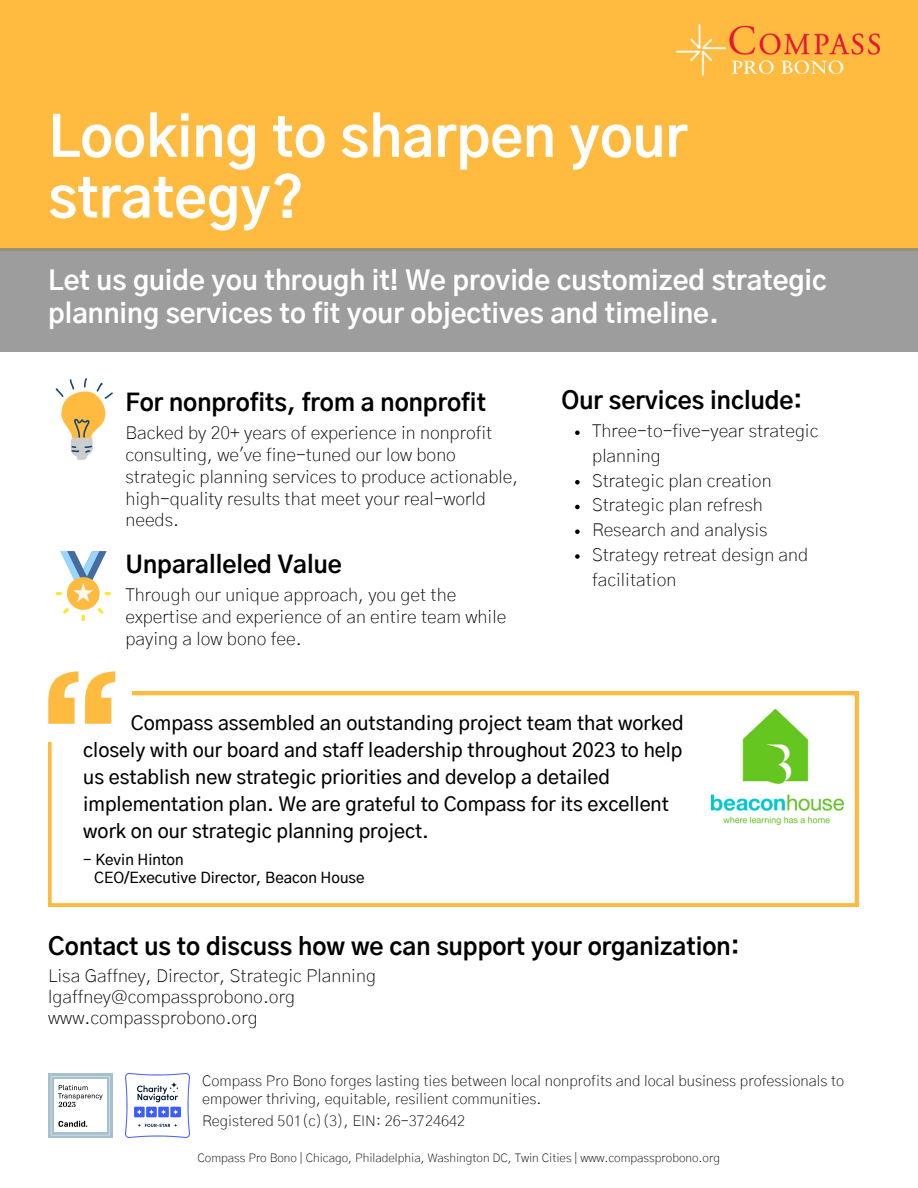
<style>
.page{position:relative;width:918px;height:1188px;background:#fff}
.page>*{position:absolute;margin:0;border:0;box-sizing:border-box;transform-origin:0 0}
.t1{font:700 55.65px/60.8px "Gothic A1";color:#fff}
.t2{font:700 27px/32.7px "Gothic A1";color:#fff}
.t3{font:700 24px "Gothic A1";color:#000}
.t4{font:500 19.5px/27px "Gothic A1";color:#000}
.t5{font:200 18px/21.8px "Gothic A1";color:#000}
.t6{font:200 15px/17.9px "Gothic A1";color:#000}
.t7{font:500 15px "Gothic A1";color:#000}
.t8{font:200 12px "Gothic A1";color:#000}
</style>
<div class="page">
<div style="left:0;top:0;width:918px;height:251px;background:#ffba40"></div>
<svg style="left:48px;top:692px;width:810px;height:215px"></svg>
<div style="left:48px;top:667px;width:84px;height:75px;background:#fff"></div>
<svg style="left:48px;top:671px;width:67px;height:53px"></svg>
<div style="left:48px;top:1074px;width:64px;height:64px;background:linear-gradient(to right,#a7c1cf,#a5c0ce)"></div>
<svg style="left:51px;top:1076px;width:59px;height:59px"></svg>
<img style="left:712px;top:710px;width:132px;height:114px">
<svg style="left:56px;top:378px;width:57px;height:82px"></svg>
<div style="left:0;top:249px;width:918px;height:103px;background:#9d9d9d"></div>
<img style="left:677px;top:25px;width:202px;height:51px">
<svg style="left:56px;top:551px;width:55px;height:70px"></svg>
<img style="left:125px;top:1074px;width:65px;height:64px">
<svg style="left:575px;top:430px;width:5px;height:5px"></svg>
<svg style="left:575px;top:480px;width:5px;height:4px"></svg>
<svg style="left:575px;top:505px;width:5px;height:4px"></svg>
<svg style="left:575px;top:529px;width:5px;height:5px"></svg>
<svg style="left:575px;top:554px;width:5px;height:5px"></svg>
<p class="t1" style="left:48px;top:110px;width:641px">Looking to sharpen your strategy?</p>
<p class="t2" style="left:48px;top:266px;width:780px">Let us guide you through it! We provide customized strategic planning services to fit your objectives and timeline.</p>
<p class="t3" style="left:125px;top:391px;width:362px">For nonprofits, from a nonprofit</p>
<p class="t5" style="left:125px;top:423px;width:394px">Backed by 20+ years of experience in nonprofit consulting, we've fine-tuned our low bono strategic planning services to produce actionable, high-quality results that meet your real-world needs.</p>
<p class="t3" style="left:125px;top:553px;width:218px">Unparalleled Value</p>
<p class="t5" style="left:125px;top:585px;width:382px">Through our unique approach, you get the expertise and experience of an entire team while paying a low bono fee.</p>
<p class="t3" style="left:562px;top:390px;width:242px">Our services include:</p>
<p class="t5" style="left:592px;top:419px;width:228px;line-height:24.8px">Three-to-five-year strategic planning</p>
<p class="t5" style="left:592px;top:470px;width:181px">Strategic plan creation</p>
<p class="t5" style="left:592px;top:495px;width:172px">Strategic plan refresh</p>
<p class="t5" style="left:592px;top:520px;width:177px">Research and analysis</p>
<p class="t5" style="left:592px;top:543px;width:218px;line-height:24.8px">Strategy retreat design and facilitation</p>
<p class="t4" style="left:83px;top:710px;width:602px;text-indent:48px">Compass assembled an outstanding project team that worked closely with our board and staff leadership throughout 2023 to help us establish new strategic priorities and develop a detailed implementation plan. We are grateful to Compass for its excellent work on our strategic planning project.</p>
<p class="t7" style="left:83px;top:854px;width:102px">- Kevin Hinton</p>
<p class="t7" style="left:94px;top:872px;width:272px">CEO/Executive Director, Beacon House</p>
<p class="t3" style="left:48px;top:936px;width:693px">Contact us to discuss how we can support your organization:</p>
<p class="t5" style="left:48px;top:965px;width:329px">Lisa Gaffney, Director, Strategic Planning</p>
<p class="t5" style="left:48px;top:987px;width:248px">lgaffney@compassprobono.org</p>
<p class="t5" style="left:48px;top:1008px;width:211px">www.compassprobono.org</p>
<p class="t6" style="left:202px;top:1072px;width:644px">Compass Pro Bono forges lasting ties between local nonprofits and local business professionals to empower thriving, equitable, resilient communities.</p>
<p class="t6" style="left:202px;top:1112px;width:265px">Registered 501(c)(3), EIN: 26-3724642</p>
<p class="t8" style="left:198px;top:1152px;width:524px">Compass Pro Bono | Chicago, Philadelphia, Washington DC, Twin Cities | www.compassprobono.org</p>
</div>
